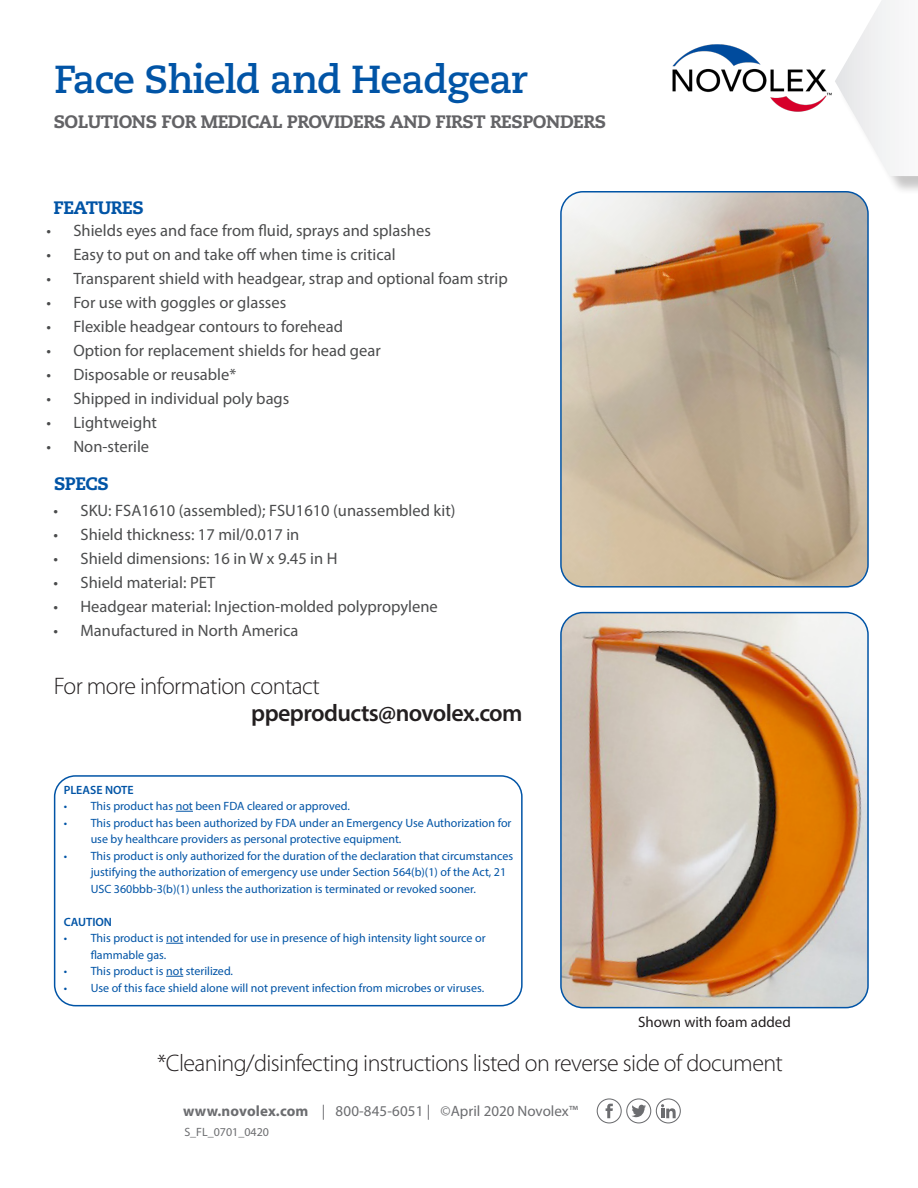
<style>
.page{position:relative;width:918px;height:1188px;background:#fff}
.page>*{position:absolute;margin:0;border:0;box-sizing:border-box;transform-origin:0 0}
.t1{font:700 39px "Caecilia";letter-spacing:-.025em;color:#0154a6}
.t2{font:300 24px "Myriad Pro";letter-spacing:-.025em;color:#231f20}
.t3{font:600 24px "Myriad Pro";letter-spacing:-.025em;color:#231f20}
.t4{font:800 18px "Caecilia";letter-spacing:-.025em;color:#636366}
.t5{font:800 18px "Caecilia";letter-spacing:-.025em;color:#0154a6}
.t6{font:16.5px "Myriad Pro";color:#4b4c4d}
.t7{font:15px "Myriad Pro";color:#6c6d70}
.t8{font:15px "Myriad Pro";color:#231f20}
.t9{font:12px/16.5px "Myriad Pro";color:#0154a6}
.t10{font:600 12px "Myriad Pro";color:#0154a6}
.t11{font:12px "Myriad Pro";color:#6c6d70}
.s1{font-weight:700}
</style>
<div class="page">
<svg style="left:597px;top:1098px;width:84px;height:25px"></svg>
<div style="left:838px;top:0;width:80px;height:195px;background:#231f20;opacity:.25"></div>
<svg style="left:836px;top:0;width:82px;height:176px"></svg>
<img style="left:672px;top:44px;width:164px;height:68px">
<img style="left:562px;top:613px;width:305px;height:395px">
<div style="left:560px;top:612px;width:309px;height:396px;border:2px solid #0154a6;border-radius:22px"></div>
<img style="left:563px;top:192px;width:305px;height:393px">
<div style="left:560px;top:191px;width:309px;height:397px;border:2px solid #0154a6;border-radius:22px"></div>
<div style="left:54px;top:775px;width:469px;height:231px;border:2px solid #0154a6;border-radius:21px"></div>
<svg style="left:176px;top:811px;width:17px;height:1px"></svg>
<svg style="left:166px;top:943px;width:17px;height:1px"></svg>
<svg style="left:166px;top:976px;width:17px;height:1px"></svg>
<p class="t1" style="left:54px;top:56px;width:475px">Face Shield and Headgear</p>
<p class="t4" style="left:54px;top:110px;width:554px">SOLUTIONS FOR MEDICAL PROVIDERS AND FIRST RESPONDERS</p>
<p class="t5" style="left:54px;top:196px;width:92px">FEATURES</p>
<p class="t6" style="left:46px;top:221px;width:386px">• Shields eyes and face from fluid, sprays and splashes</p>
<p class="t6" style="left:46px;top:245px;width:351px">• Easy to put on and take off when time is critical</p>
<p class="t6" style="left:46px;top:269px;width:463px">• Transparent shield with headgear, strap and optional foam strip</p>
<p class="t6" style="left:46px;top:293px;width:241px">• For use with goggles or glasses</p>
<p class="t6" style="left:46px;top:317px;width:298px">• Flexible headgear contours to forehead</p>
<p class="t6" style="left:46px;top:341px;width:336px">• Option for replacement shields for head gear</p>
<p class="t6" style="left:46px;top:365px;width:191px">• Disposable or reusable*</p>
<p class="t6" style="left:46px;top:389px;width:244px">• Shipped in individual poly bags</p>
<p class="t6" style="left:46px;top:413px;width:112px">• Lightweight</p>
<p class="t6" style="left:46px;top:437px;width:104px">• Non-sterile</p>
<p class="t5" style="left:54px;top:473px;width:56px">SPECS</p>
<p class="t6" style="left:54px;top:500px;width:404px">• SKU: FSA1610 (assembled); FSU1610 (unassembled kit)</p>
<p class="t6" style="left:54px;top:524px;width:247px">• Shield thickness: 17 mil/0.017 in</p>
<p class="t6" style="left:54px;top:548px;width:286px">• Shield dimensions: 16 in W x 9.45 in H</p>
<p class="t6" style="left:54px;top:572px;width:163px">• Shield material: PET</p>
<p class="t6" style="left:54px;top:596px;width:386px">• Headgear material: Injection-molded polypropylene</p>
<p class="t6" style="left:54px;top:620px;width:246px">• Manufactured in North America</p>
<p class="t2" style="left:54px;top:672px;width:268px">For more information contact</p>
<p class="t3" style="left:251px;top:698px;width:273px">ppeproducts@novolex.com</p>
<p class="t10" style="left:64px;top:782px;width:72px">PLEASE NOTE</p>
<p class="t9" style="left:64px;top:798px;width:288px">• This product has not been FDA cleared or approved.</p>
<p class="t9" style="left:91px;top:814px;width:422px;text-indent:-27px">• This product has been authorized by FDA under an Emergency Use Authorization for use by healthcare providers as personal protective equipment.</p>
<p class="t9" style="left:91px;top:847px;width:424px;text-indent:-27px">• This product is only authorized for the duration of the declaration that circumstances justifying the authorization of emergency use under Section 564(b)(1) of the Act, 21<br>USC 360bbb-3(b)(1) unless the authorization is terminated or revoked sooner.</p>
<p class="t10" style="left:64px;top:914px;width:50px">CAUTION</p>
<p class="t9" style="left:91px;top:930px;width:396px;text-indent:-27px">• This product is not intended for use in presence of high intensity light source or flammable gas.</p>
<p class="t9" style="left:64px;top:963px;width:171px">• This product is not sterilized.</p>
<p class="t9" style="left:64px;top:979px;width:422px">• Use of this face shield alone will not prevent infection from microbes or viruses.</p>
<p class="t8" style="left:638px;top:1012px;width:154px">Shown with foam added</p>
<p class="t2" style="left:157px;top:1049px;width:627px">*Cleaning/disinfecting instructions listed on reverse side of document</p>
<p class="t7" style="left:183px;top:1101px;width:397px"><span class="s1">www.novolex.com</span> | 800-845-6051 | ©April 2020 Novolex™</p>
<p class="t11" style="left:184px;top:1125px;width:86px">S_FL_0701_0420</p>
</div>
